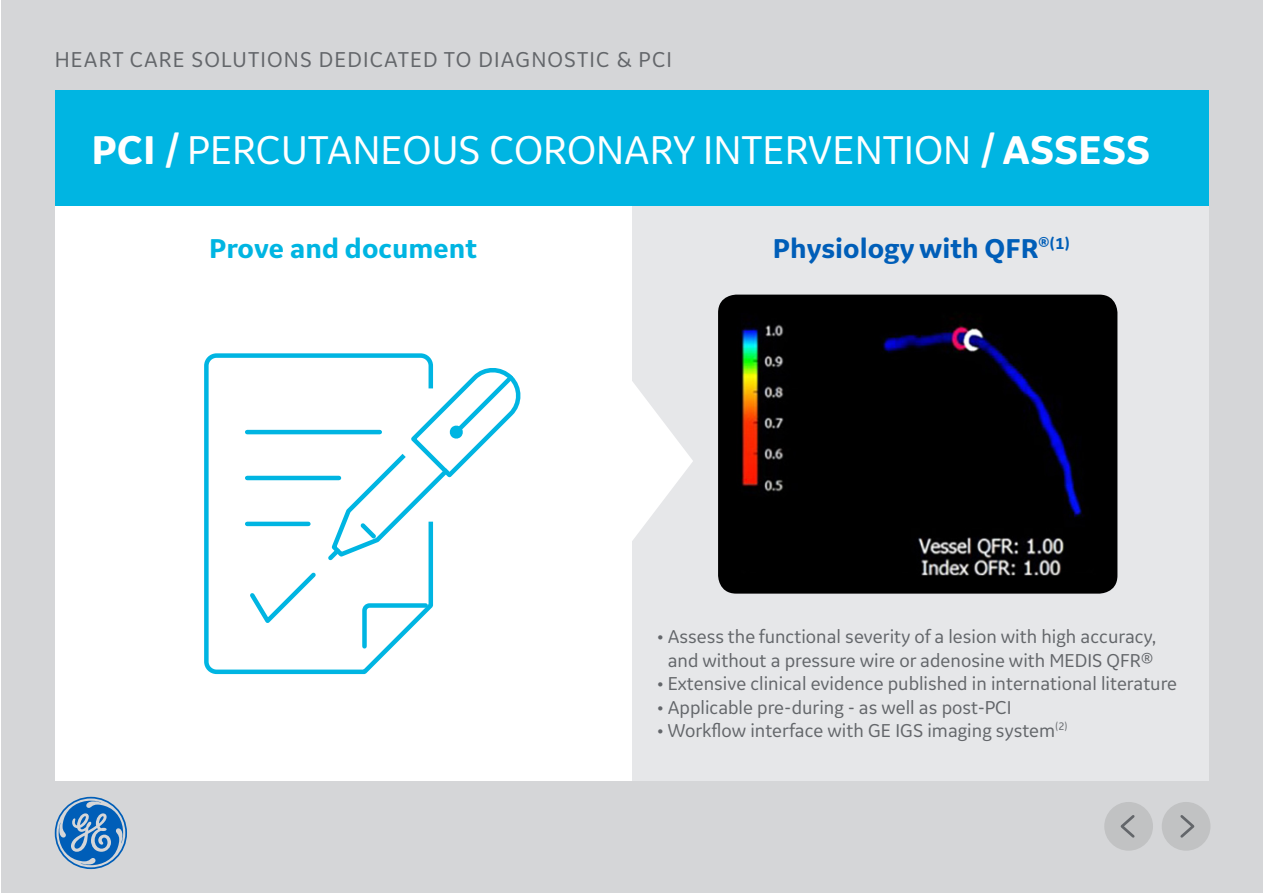
<style>
.page{position:relative;width:1263px;height:893px;background:#fff}
.page>*{position:absolute;margin:0;border:0;box-sizing:border-box;transform-origin:0 0}
.t1{font:42px "GE Inspira Sans";color:#fff}
.t2{font:700 28.5px "GE Inspira Sans";color:#005eb8}
.t3{font:700 28.5px "GE Inspira Sans";color:#00b5e2}
.t4{font:22.5px "GE Inspira Sans";letter-spacing:.05em;color:#63666a}
.t5{font:19.5px/23.4px "GE Inspira Sans";color:#63666a;text-align:center}
.s1{font-weight:700}
</style>
<div class="page">
<div style="left:2px;top:0;width:1261px;height:893px;background:#d5d6d8"></div>
<div style="left:632px;top:206px;width:577px;height:574px;background:#e6e7e9"></div>
<div style="left:55px;top:90px;width:1153px;height:116px;background:#00b5e2"></div>
<div style="left:55px;top:206px;width:576px;height:574px;background:#fff"></div>
<svg style="left:631px;top:380px;width:62px;height:162px"></svg>
<svg style="left:55px;top:797px;width:72px;height:72px"></svg>
<div style="left:1104px;top:802px;width:49px;height:49px;background:#c1c2c3;border-radius:50%"></div>
<div style="left:1162px;top:802px;width:48px;height:49px;background:#c1c2c3;border-radius:50%"></div>
<svg style="left:1180px;top:815px;width:15px;height:23px"></svg>
<svg style="left:1120px;top:815px;width:15px;height:23px"></svg>
<svg style="left:204px;top:353px;width:228px;height:322px"></svg>
<svg style="left:243px;top:361px;width:278px;height:290px"></svg>
<svg style="left:324px;top:371px;width:193px;height:193px"></svg>
<img style="left:718px;top:295px;width:399px;height:299px">
<p class="t4" style="left:55px;top:46px;width:619px">HEART CARE SOLUTIONS DEDICATED TO DIAGNOSTIC &amp; PCI</p>
<h1 class="t1" style="left:91px;top:124px;width:1060px"><span class="s1">PCI /</span> PERCUTANEOUS CORONARY INTERVENTION <span class="s1">/ ASSESS</span></h1>
<h2 class="t3" style="left:209px;top:231px;width:269px">Prove and document</h2>
<h2 class="t2" style="left:773px;top:231px;width:299px">Physiology with QFR<sup>®(1)</sup></h2>
<p class="t5" style="left:657px;top:625px;width:501px">• Assess the functional severity of a lesion with high accuracy, and without a pressure wire or adenosine with MEDIS QFR®</p>
<p class="t5" style="left:657px;top:671px;width:522px">• Extensive clinical evidence published in international literature</p>
<p class="t5" style="left:657px;top:695px;width:356px">• Applicable pre-during - as well as post-PCI</p>
<p class="t5" style="left:657px;top:718px;width:412px">• Workflow interface with GE IGS imaging system<sup>(2)</sup></p>
</div>
